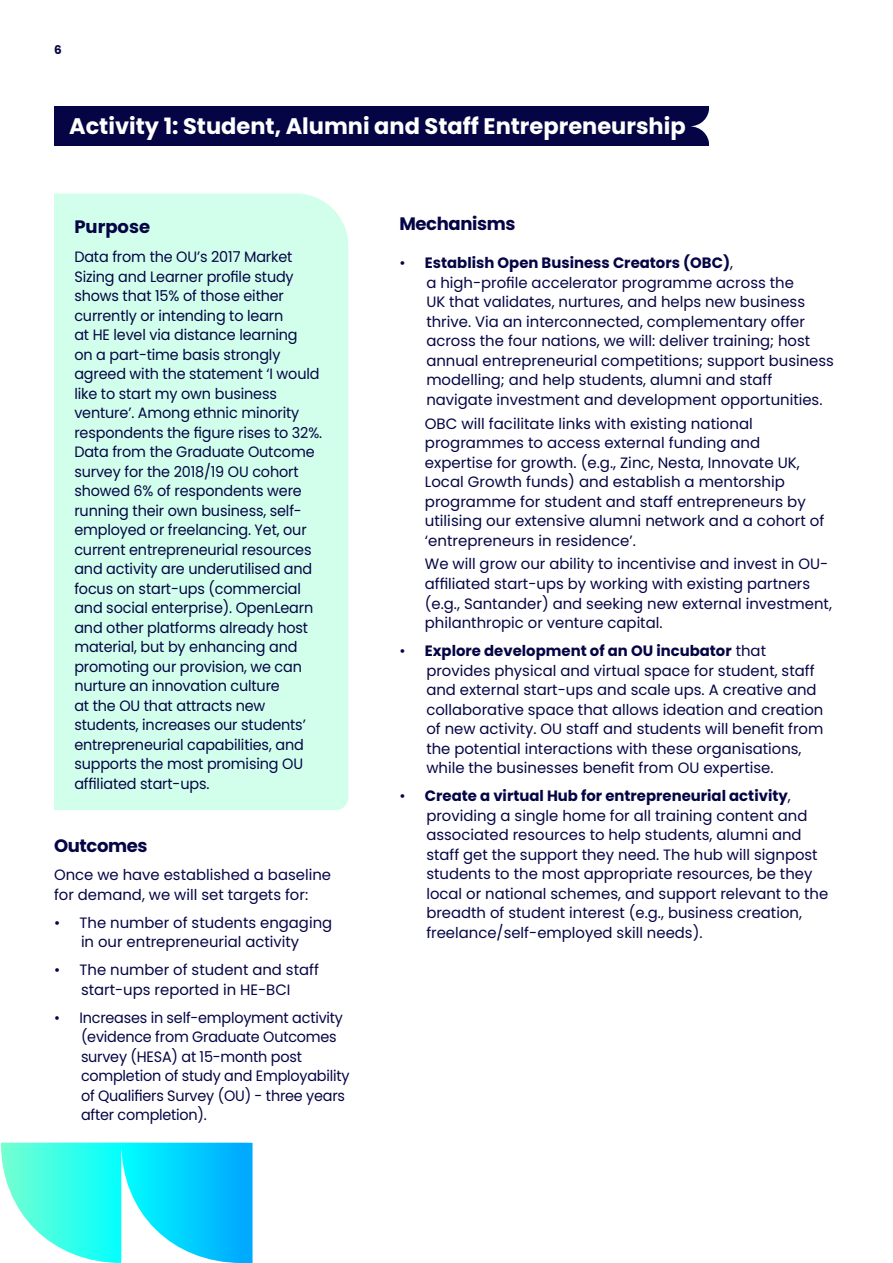
<style>
.page{position:relative;width:893px;height:1263px;background:#fff}
.page>*{position:absolute;margin:0;border:0;box-sizing:border-box;transform-origin:0 0}
.White_sub__3{font:700 22.5px "Poppins";color:#fff}
.Blue_small_sub_4{font:700 18px "Poppins";letter-spacing:-.02em;color:#050545}
.Blue_small_sub_4-2{font:700 18px "Poppins";color:#050545}
.body{font:15px/19.5px "Poppins";color:#050545}
.body-2{font:15px/19.5px "Poppins";color:#050545;scale:.96 1}
.t1{font:700 12px "Poppins";color:#050545}
.s1{font-weight:700}
</style>
<div class="page">
<div style="left:54px;top:193px;width:294px;height:617px;background:#d1ffeb"></div>
<div style="left:54px;top:106px;width:655px;height:40px;background:#050545"></div>
<svg style="left:690px;top:110px;width:19px;height:33px"></svg>
<svg style="left:1px;top:1143px;width:252px;height:120px"></svg>
<p class="t1" style="left:54px;top:43px;width:9px">6</p>
<h3 class="White_sub__3" style="left:69px;top:113px;width:618px">Activity 1: Student, Alumni and Staff Entrepreneurship</h3>
<h4 class="Blue_small_sub_4-2" style="left:74px;top:216px;width:77px">Purpose</h4>
<p class="body-2" style="left:74px;top:247px;width:260px">Data from the OU’s 2017 Market<br>Sizing and Learner profile study shows that 15% of those either currently or intending to learn<br>at HE level via distance learning<br>on a part-time basis strongly agreed with the statement ‘I would like to start my own business venture’. Among ethnic minority respondents the figure rises to 32%.<br>Data from the Graduate Outcome survey for the 2018/19 OU cohort showed 6% of respondents were running their own business, self&shy;employed or freelancing. Yet, our current entrepreneurial resources and activity are underutilised and focus on start-ups (commercial and social enterprise). OpenLearn and other platforms already host material, but by enhancing and promoting our provision, we can nurture an innovation culture<br>at the OU that attracts new students, increases our students’ entrepreneurial capabilities, and supports the most promising OU affiliated start-ups.</p>
<h4 class="Blue_small_sub_4" style="left:54px;top:836px;width:95px">Outcomes</h4>
<p class="body" style="left:54px;top:865px;width:279px">Once we have established a baseline for demand, we will set targets for:</p>
<p class="body" style="left:54px;top:913px;width:280px;text-align:center">• The number of students engaging in our entrepreneurial activity</p>
<p class="body" style="left:54px;top:960px;width:266px;text-align:center">• The number of student and staff start-ups reported in HE-BCI</p>
<p class="body-2" style="left:81px;top:1008px;width:281px;text-indent:-27px">• Increases in self-employment activity (evidence from Graduate Outcomes survey (HESA) at 15-month post completion of study and Employability of Qualifiers Survey (OU) - three years after completion).</p>
<h4 class="Blue_small_sub_4" style="left:399px;top:214px;width:118px">Mechanisms</h4>
<p class="body" style="left:426px;top:253px;width:409px;text-indent:-27px">• <span class="s1">Establish Open Business Creators (OBC)</span>,<br>a high-profile accelerator programme across the<br>UK that validates, nurtures, and helps new business thrive. Via an interconnected, complementary offer across the four nations, we will: deliver training; host annual entrepreneurial competitions; support business modelling; and help students, alumni and staff navigate investment and development opportunities.</p>
<p class="body" style="left:425px;top:414px;width:401px">OBC will facilitate links with existing national programmes to access external funding and expertise for growth. (e.g., Zinc, Nesta, Innovate UK, Local Growth funds) and establish a mentorship programme for student and staff entrepreneurs by utilising our extensive alumni network and a cohort of ‘entrepreneurs in residence’.</p>
<p class="body" style="left:425px;top:554px;width:409px">We will grow our ability to incentivise and invest in OU&shy;affiliated start-ups by working with existing partners (e.g., Santander) and seeking new external investment, philanthropic or venture capital.</p>
<p class="body" style="left:426px;top:641px;width:398px;text-indent:-27px">• <span class="s1">Explore development of an OU incubator</span> that provides physical and virtual space for student, staff and external start-ups and scale ups. A creative and collaborative space that allows ideation and creation of new activity. OU staff and students will benefit from the potential interactions with these organisations, while the businesses benefit from OU expertise.</p>
<p class="body" style="left:426px;top:786px;width:403px;text-indent:-27px">• <span class="s1">Create a virtual Hub for entrepreneurial activity</span>, providing a single home for all training content and associated resources to help students, alumni and staff get the support they need. The hub will signpost students to the most appropriate resources, be they local or national schemes, and support relevant to the breadth of student interest (e.g., business creation, freelance/self-employed skill needs).</p>
</div>
